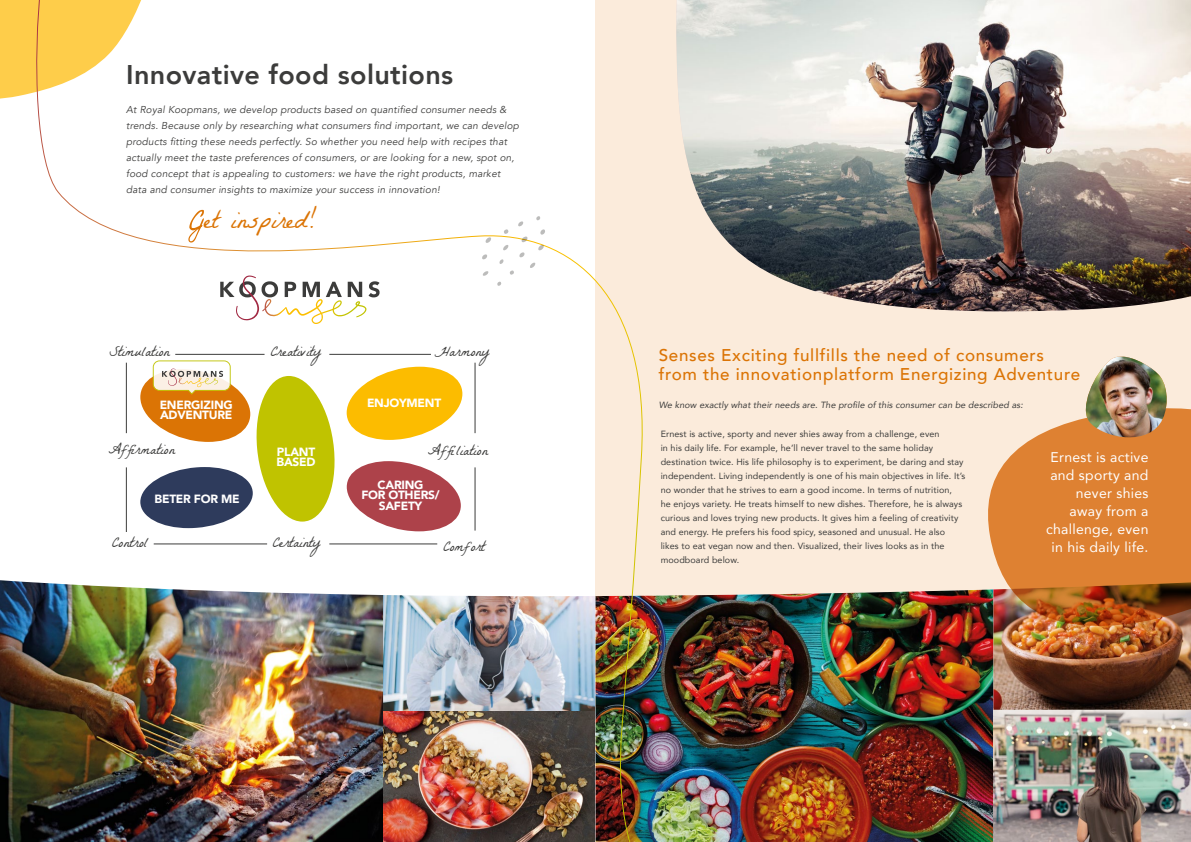
<style>
.page{position:relative;width:1191px;height:842px;background:#fff}
.page>*{position:absolute;margin:0;border:0;box-sizing:border-box;transform-origin:0 0}
.t1{font:800 27px "Avenir";letter-spacing:.015em;color:#3c3c3b}
.t2{font:24.8px "La Belle Aurore";color:#db7405}
.t3{font:500 17px/19px "Avenir";letter-spacing:.04em;color:#db7405}
.t4{font:14.6px "La Belle Aurore";color:#3c3c3b}
.t5{font:14px/18px "Avenir";letter-spacing:.02em;color:#fff;text-align:right}
.t6{font:900 11.9px/10.4px "Avenir";letter-spacing:-.02em;color:#fff}
.t7{font:italic 10px/16px "Avenir";letter-spacing:.02em;color:#3c3c3b}
.t8{font:9px/14px "Avenir";letter-spacing:.01em;color:#3c3c3b}
.t9{font:italic 9px "Avenir";letter-spacing:.01em;color:#3c3c3b}
</style>
<div class="page">
<div style="left:0;top:0;width:32px;height:99px;background:#fecd4a"></div>
<img style="left:0;top:580px;width:32px;height:262px">
<img style="left:32px;top:0;width:563px;height:842px">
<svg style="left:482px;top:254px;width:5px;height:6px"></svg>
<svg style="left:485px;top:237px;width:6px;height:6px"></svg>
<svg style="left:497px;top:281px;width:4px;height:5px"></svg>
<svg style="left:499px;top:216px;width:46px;height:59px"></svg>
<svg style="left:482px;top:271px;width:7px;height:5px"></svg>
<svg style="left:220px;top:276px;width:159px;height:48px"></svg>
<svg style="left:140px;top:361px;width:198px;height:167px"></svg>
<div style="left:595px;top:0;width:596px;height:653px;background:#fbebdb"></div>
<img style="left:652px;top:589px;width:341px;height:253px">
<img style="left:993px;top:639px;width:198px;height:203px">
<img style="left:676px;top:0;width:515px;height:311px">
<img style="left:979px;top:408px;width:212px;height:231px">
<svg style="left:1079px;top:408px;width:90px;height:39px"></svg>
<img style="left:1082px;top:356px;width:87px;height:89px">
<img style="left:595px;top:279px;width:57px;height:563px">
<h1 class="t1" style="left:126px;top:53px;width:328px">Innovative food solutions</h1>
<p class="t7" style="left:126px;top:101px;width:394px">At Royal Koopmans, we develop products based on quantified consumer needs &amp; trends. Because only by researching what consumers find important, we can develop products fitting these needs perfectly. So whether you need help with recipes that actually meet the taste preferences of consumers, or are looking for a new, spot on, food concept that is appealing to customers: we have the right products, market data and consumer insights to maximize your success in innovation!</p>
<h2 class="t2" style="left:204px;top:205px;width:114px">et inspired!</h2>
<h3 class="t4" style="left:110px;top:342px;width:62px">Stimulation</h3>
<h3 class="t4" style="left:271px;top:342px;width:52px">Creativity</h3>
<h3 class="t4" style="left:435px;top:342px;width:56px">Harmony</h3>
<h3 class="t6" style="left:160px;top:399px;width:75px">ENERGIZING<br>ADVENTURE</h3>
<h3 class="t6" style="left:367px;top:397px;width:76px">ENJOYMENT</h3>
<h3 class="t4" style="left:109px;top:440px;width:68px">Affirmation</h3>
<h3 class="t6" style="left:155px;top:493px;width:87px">BETER FOR ME</h3>
<h3 class="t4" style="left:112px;top:533px;width:37px">Control</h3>
<h3 class="t6" style="left:276px;top:446px;width:40px">PLANT<br>BASED</h3>
<h3 class="t4" style="left:273px;top:533px;width:49px">Certainty</h3>
<h3 class="t4" style="left:428px;top:441px;width:61px">Affiliation</h3>
<h3 class="t6" style="left:361px;top:479px;width:80px;text-align:center">CARING<br>FOR OTHERS/<br>SAFETY</h3>
<h3 class="t4" style="left:443px;top:537px;width:43px">Comfort</h3>
<h3 class="t3" style="left:659px;top:344px;width:423px">Senses Exciting fullfills the need of consumers from the innovationplatform Energizing Adventure</h3>
<p class="t9" style="left:659px;top:399px;width:365px">We know exactly what their needs are. The profile of this consumer can be described as:</p>
<p class="t8" style="left:660px;top:427px;width:306px">Ernest is active, sporty and never shies away from a challenge, even<br>in his daily life. For example, he’ll never travel to the same holiday destination twice. His life philosophy is to experiment, be daring and stay independent. Living independently is one of his main objectives in life. It’s no wonder that he strives to earn a good income. In terms of nutrition,<br>he enjoys variety. He treats himself to new dishes. Therefore, he is always curious and loves trying new products. It gives him a feeling of creativity and energy. He prefers his food spicy, seasoned and unusual. He also likes to eat vegan now and then. Visualized, their lives looks as in the moodboard below.</p>
<h3 class="t5" style="left:1046px;top:448px;width:104px">Ernest is active and sporty and never shies away from a challenge, even in his daily life.</h3>
</div>
